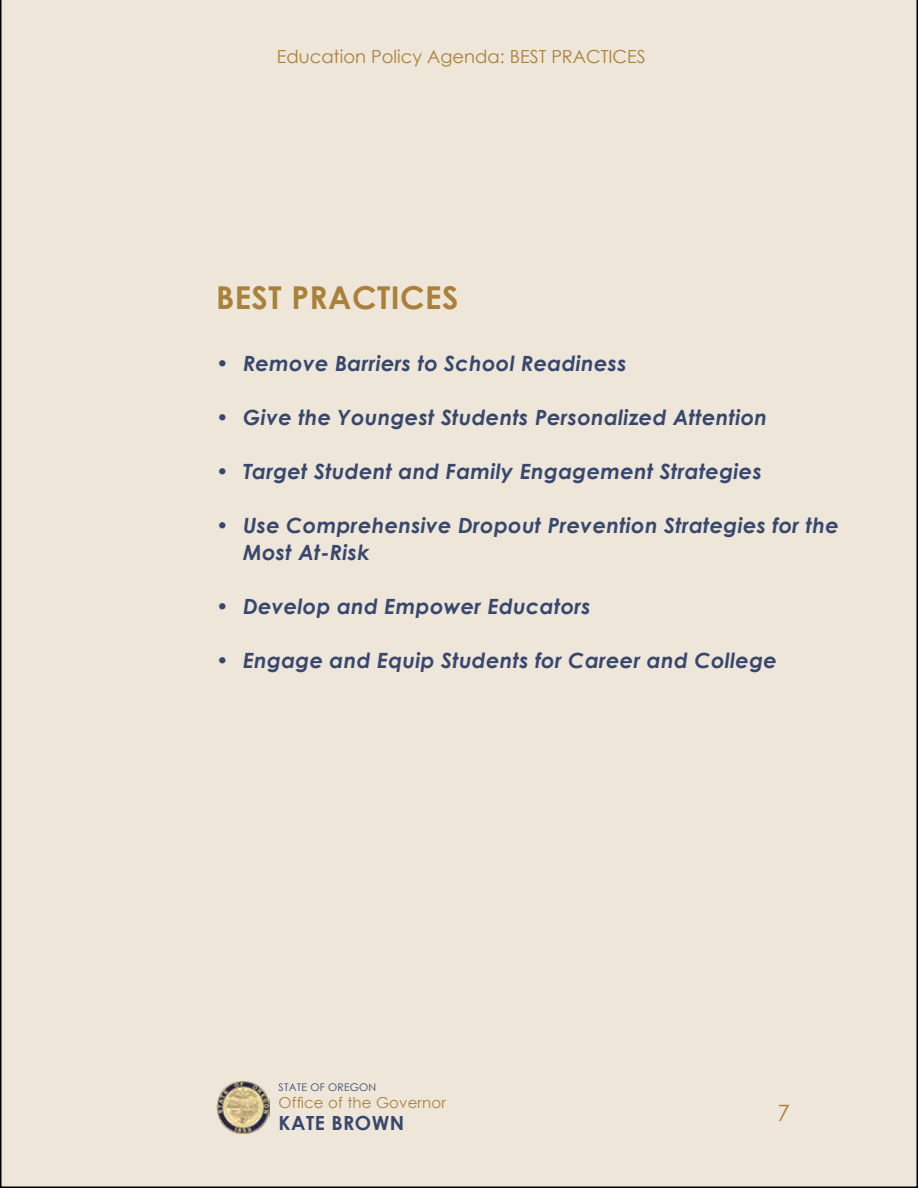
<style>
.page{position:relative;width:918px;height:1188px;background:#eee6d8}
.page>*{position:absolute;margin:0;border:0;box-sizing:border-box;transform-origin:0 0}
.t1{font:700 31.5px "Century Gothic";letter-spacing:.015em;color:#aa813b}
.t2{font:22.5px "Century Gothic";color:#aa813b}
.t3{font:italic 700 21px/27px "Century Gothic";letter-spacing:.015em;color:#37476e}
.t4{font:700 19.5px "Century Gothic";letter-spacing:.025em;color:#37476e}
.t5{font:18px "Century Gothic";color:#aa813b}
.t6{font:15px "Century Gothic";letter-spacing:.01em;color:#aa813b}
.t7{font:10.5px "Century Gothic";letter-spacing:.02em;color:#37476e}
</style>
<div class="page">
<img style="left:216px;top:1080px;width:54px;height:54px">
<p class="t5" style="left:277px;top:43px;width:371px">Education Policy Agenda: BEST PRACTICES</p>
<h1 class="t1" style="left:216px;top:274px;width:244px">BEST PRACTICES</h1>
<p class="t3" style="left:216px;top:349px;width:412px">• Remove Barriers to School Readiness</p>
<p class="t3" style="left:216px;top:403px;width:553px">• Give the Youngest Students Personalized Attention</p>
<p class="t3" style="left:216px;top:457px;width:547px">• Target Student and Family Engagement Strategies</p>
<p class="t3" style="left:243px;top:511px;width:597px;text-indent:-27px">• Use Comprehensive Dropout Prevention Strategies for the<br>Most At-Risk</p>
<p class="t3" style="left:216px;top:592px;width:376px">• Develop and Empower Educators</p>
<p class="t3" style="left:216px;top:646px;width:562px">• Engage and Equip Students for Career and College</p>
<p class="t7" style="left:279px;top:1080px;width:99px">STATE OF OREGON</p>
<p class="t4" style="left:279px;top:1109px;width:127px">KATE BROWN</p>
<p class="t6" style="left:279px;top:1092px;width:169px">Office of the Governor</p>
<p class="t2" style="left:778px;top:1097px;width:14px">7</p>
</div>
